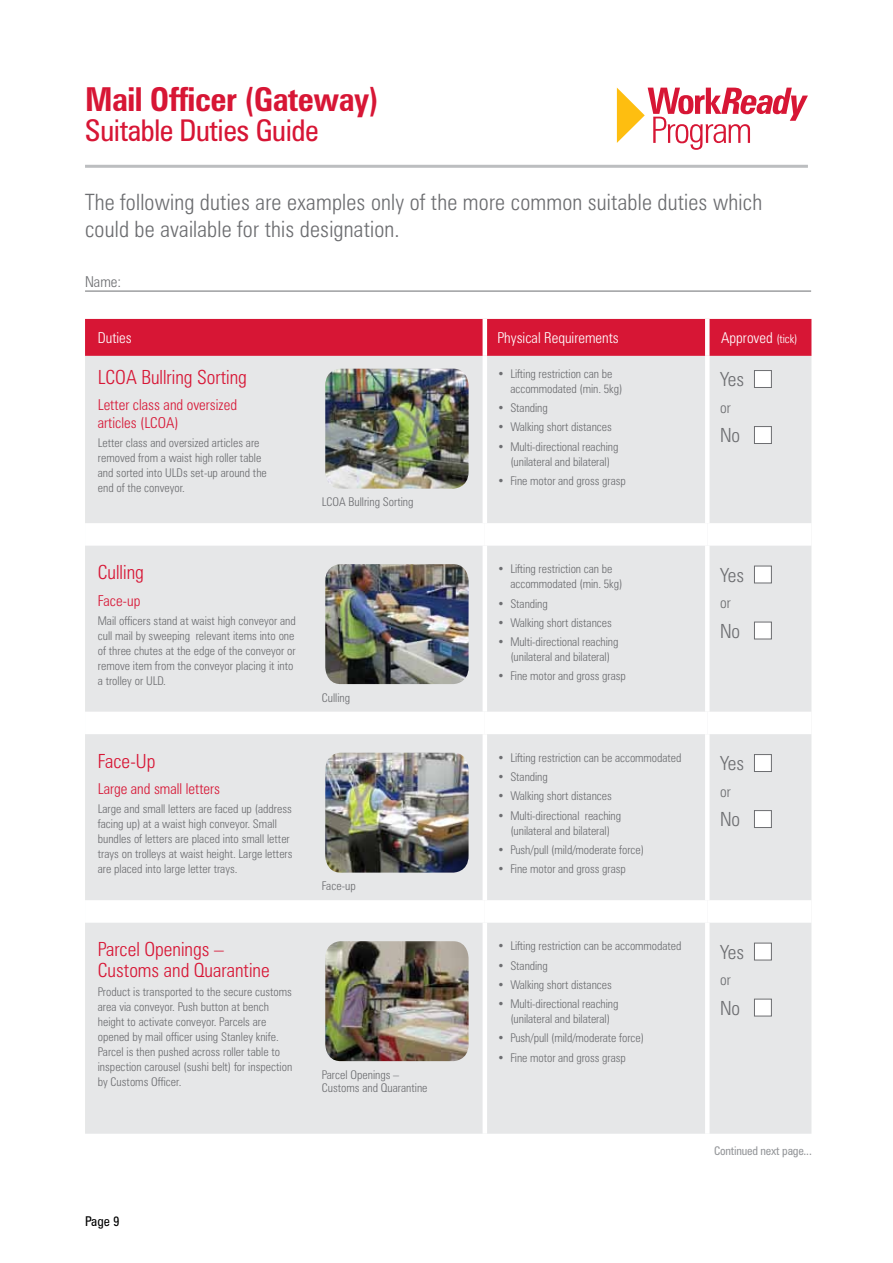
<style>
.page{position:relative;width:893px;height:1263px;background:#fff}
.page>*{position:absolute;margin:0;border:0;box-sizing:border-box;transform-origin:0 0}
.t1{font:700 condensed 33px "Zurich BT";letter-spacing:-.015em;color:#d71635}
.t2{font:condensed 30px "Zurich BT";letter-spacing:-.015em;color:#d71635}
.t3{font:300 condensed 22.5px/27px "Zurich BT";letter-spacing:.01em;color:#6d6e71}
.t4{font:300 condensed 19.5px/21px "Zurich BT";color:#d71635}
.t5{font:300 condensed 19.5px "Zurich BT";color:#6d6e71}
.t6{font:300 condensed 15px/18px "Zurich BT";color:#d71635}
.t7{font:300 condensed 15px "Zurich BT";color:#fff}
.t8{font:300 condensed 15px "Zurich BT";color:#6d6e71}
.t9{font:condensed 13.5px "Zurich BT";color:#000}
.t10{font:300 condensed 12px/15px "Zurich BT";color:#6d6e71}
.t11{font:condensed 12px "Zurich BT";letter-spacing:-.015em;color:#95979a}
.s1{font-size:12px}
</style>
<div class="page">
<svg style="left:617px;top:88px;width:191px;height:62px"></svg>
<div style="left:85px;top:319px;width:726px;height:37px;background:#d71635"></div>
<div style="left:85px;top:356px;width:726px;height:778px;background:#e6e7e8"></div>
<hr style="left:483px;top:319px;width:4px;height:37px;background:#fff">
<svg style="left:705px;top:319px;width:4px;height:37px"></svg>
<hr style="left:705px;top:356px;width:4px;height:167px;background:#fff">
<hr style="left:483px;top:546px;width:4px;height:166px;background:#fff">
<hr style="left:705px;top:546px;width:4px;height:166px;background:#fff">
<hr style="left:483px;top:734px;width:4px;height:166px;background:#fff">
<hr style="left:705px;top:734px;width:4px;height:166px;background:#fff">
<hr style="left:483px;top:923px;width:4px;height:211px;background:#fff">
<hr style="left:705px;top:923px;width:4px;height:211px;background:#fff">
<hr style="left:483px;top:356px;width:4px;height:167px;background:#fff">
<div style="left:85px;top:523px;width:224px;height:23px;background:#fff"></div>
<div style="left:309px;top:523px;width:176px;height:23px;background:#fff"></div>
<div style="left:485px;top:523px;width:222px;height:23px;background:#fff"></div>
<div style="left:707px;top:523px;width:104px;height:23px;background:#fff"></div>
<div style="left:85px;top:712px;width:224px;height:22px;background:#fff"></div>
<div style="left:309px;top:712px;width:176px;height:22px;background:#fff"></div>
<div style="left:485px;top:712px;width:222px;height:22px;background:#fff"></div>
<div style="left:707px;top:712px;width:104px;height:22px;background:#fff"></div>
<div style="left:85px;top:900px;width:224px;height:23px;background:#fff"></div>
<div style="left:309px;top:900px;width:176px;height:23px;background:#fff"></div>
<div style="left:485px;top:900px;width:222px;height:23px;background:#fff"></div>
<div style="left:707px;top:900px;width:104px;height:23px;background:#fff"></div>
<img style="left:325px;top:369px;width:144px;height:120px">
<div style="left:754px;top:370px;width:18px;height:18px;background:#fff;border:1px solid #6d6e71"></div>
<div style="left:754px;top:426px;width:18px;height:18px;background:#fff;border:1px solid #6d6e71"></div>
<img style="left:325px;top:564px;width:144px;height:120px">
<div style="left:754px;top:566px;width:18px;height:17px;background:#fff;border:1px solid #6d6e71"></div>
<div style="left:754px;top:622px;width:18px;height:17px;background:#fff;border:1px solid #6d6e71"></div>
<img style="left:325px;top:753px;width:144px;height:120px">
<div style="left:754px;top:754px;width:18px;height:18px;background:#fff;border:1px solid #6d6e71"></div>
<div style="left:754px;top:810px;width:18px;height:18px;background:#fff;border:1px solid #6d6e71"></div>
<img style="left:325px;top:941px;width:144px;height:120px">
<div style="left:754px;top:943px;width:18px;height:17px;background:#fff;border:1px solid #6d6e71"></div>
<div style="left:754px;top:999px;width:18px;height:17px;background:#fff;border:1px solid #6d6e71"></div>
<hr style="left:85px;top:291px;width:726px;height:1px;background:#6d6e71">
<hr style="left:85px;top:165px;width:723px;height:3px;background:#bcbec0">
<h1 class="t1" style="left:85px;top:79px;width:295px">Mail Officer (Gateway)</h1>
<h2 class="t2" style="left:85px;top:112px;width:235px">Suitable Duties Guide</h2>
<h3 class="t3" style="left:85px;top:188px;width:679px">The following duties are examples only of the more common suitable duties which could be available for this designation.</h3>
<p class="t8" style="left:85px;top:272px;width:38px">Name:</p>
<p class="t7" style="left:98px;top:329px;width:36px">Duties</p>
<p class="t7" style="left:498px;top:329px;width:123px">Physical Requirements</p>
<p class="t7" style="left:721px;top:329px;width:78px">Approved <span class="s1">(tick)</span></p>
<h3 class="t4" style="left:98px;top:366px;width:151px">LCOA Bullring Sorting</h3>
<p class="t6" style="left:98px;top:396px;width:141px">Letter class and oversized articles (LCOA)</p>
<p class="t10" style="left:98px;top:435px;width:171px">Letter class and oversized articles are removed from a waist high roller table and sorted into ULDs set-up around the end of the conveyor.</p>
<p class="t10" style="left:322px;top:494px;width:93px">LCOA Bullring Sorting</p>
<p class="t10" style="left:510px;top:366px;width:114px;text-indent:-13px">• Lifting restriction can be accommodated (min. 5kg)</p>
<p class="t10" style="left:498px;top:400px;width:52px">• Standing</p>
<p class="t10" style="left:498px;top:419px;width:116px">• Walking short distances</p>
<p class="t10" style="left:498px;top:439px;width:122px;text-align:center">• Multi-directional reaching (unilateral and bilateral)</p>
<p class="t10" style="left:498px;top:473px;width:130px">• Fine motor and gross grasp</p>
<h3 class="t5" style="left:720px;top:368px;width:26px">Yes</h3>
<p class="t8" style="left:720px;top:398px;width:12px">or</p>
<h3 class="t5" style="left:720px;top:424px;width:22px">No</h3>
<h3 class="t4" style="left:98px;top:561px;width:48px">Culling</h3>
<p class="t6" style="left:98px;top:591px;width:44px">Face-up</p>
<p class="t10" style="left:98px;top:613px;width:200px">Mail officers stand at waist high conveyor and cull mail by sweeping relevant items into one of three chutes at the edge of the conveyor or remove item from the conveyor placing it into a trolley or ULD.</p>
<h3 class="t4" style="left:98px;top:750px;width:59px">Face-Up</h3>
<p class="t6" style="left:98px;top:780px;width:124px">Large and small letters</p>
<p class="t10" style="left:98px;top:801px;width:196px">Large and small letters are faced up (address facing up) at a waist high conveyor. Small bundles of letters are placed into small letter trays on trolleys at waist height. Large letters are placed into large letter trays.</p>
<h3 class="t4" style="left:98px;top:938px;width:173px">Parcel Openings –<br>Customs and Quarantine</h3>
<p class="t10" style="left:98px;top:984px;width:196px">Product is transported to the secure customs area via conveyor. Push button at bench height to activate conveyor. Parcels are opened by mail officer using Stanley knife.<br>Parcel is then pushed across roller table to inspection carousel (sushi belt) for inspection by Customs Officer.</p>
<p class="t10" style="left:322px;top:690px;width:30px">Culling</p>
<p class="t10" style="left:322px;top:878px;width:36px">Face-up</p>
<p class="t10" style="left:322px;top:1068px;width:107px;line-height:13.5px">Parcel Openings –<br>Customs and Quarantine</p>
<p class="t9" style="left:85px;top:1213px;width:36px">Page 9</p>
<p class="t10" style="left:510px;top:561px;width:114px;text-indent:-13px">• Lifting restriction can be accommodated (min. 5kg)</p>
<p class="t10" style="left:498px;top:596px;width:52px">• Standing</p>
<p class="t10" style="left:498px;top:615px;width:116px">• Walking short distances</p>
<p class="t10" style="left:498px;top:634px;width:122px;text-align:center">• Multi-directional reaching (unilateral and bilateral)</p>
<p class="t10" style="left:498px;top:668px;width:130px">• Fine motor and gross grasp</p>
<p class="t10" style="left:498px;top:750px;width:185px">• Lifting restriction can be accommodated</p>
<p class="t10" style="left:498px;top:769px;width:52px">• Standing</p>
<p class="t10" style="left:498px;top:788px;width:116px">• Walking short distances</p>
<p class="t10" style="left:498px;top:808px;width:125px;text-align:center">• Multi-directional reaching (unilateral and bilateral)</p>
<p class="t10" style="left:498px;top:842px;width:148px">• Push/pull (mild/moderate force)</p>
<p class="t10" style="left:498px;top:861px;width:130px">• Fine motor and gross grasp</p>
<p class="t10" style="left:498px;top:938px;width:185px">• Lifting restriction can be accommodated</p>
<p class="t10" style="left:498px;top:958px;width:52px">• Standing</p>
<p class="t10" style="left:498px;top:977px;width:116px">• Walking short distances</p>
<p class="t10" style="left:498px;top:996px;width:122px;text-align:center">• Multi-directional reaching (unilateral and bilateral)</p>
<p class="t10" style="left:498px;top:1030px;width:148px">• Push/pull (mild/moderate force)</p>
<p class="t10" style="left:498px;top:1050px;width:130px">• Fine motor and gross grasp</p>
<h3 class="t5" style="left:720px;top:563px;width:26px">Yes</h3>
<p class="t8" style="left:720px;top:594px;width:12px">or</p>
<h3 class="t5" style="left:720px;top:619px;width:22px">No</h3>
<h3 class="t5" style="left:720px;top:752px;width:26px">Yes</h3>
<p class="t8" style="left:720px;top:782px;width:12px">or</p>
<h3 class="t5" style="left:720px;top:808px;width:22px">No</h3>
<h3 class="t5" style="left:720px;top:940px;width:26px">Yes</h3>
<p class="t8" style="left:720px;top:971px;width:12px">or</p>
<h3 class="t5" style="left:720px;top:996px;width:22px">No</h3>
<p class="t11" style="left:714px;top:1143px;width:99px">Continued next page...</p>
</div>
